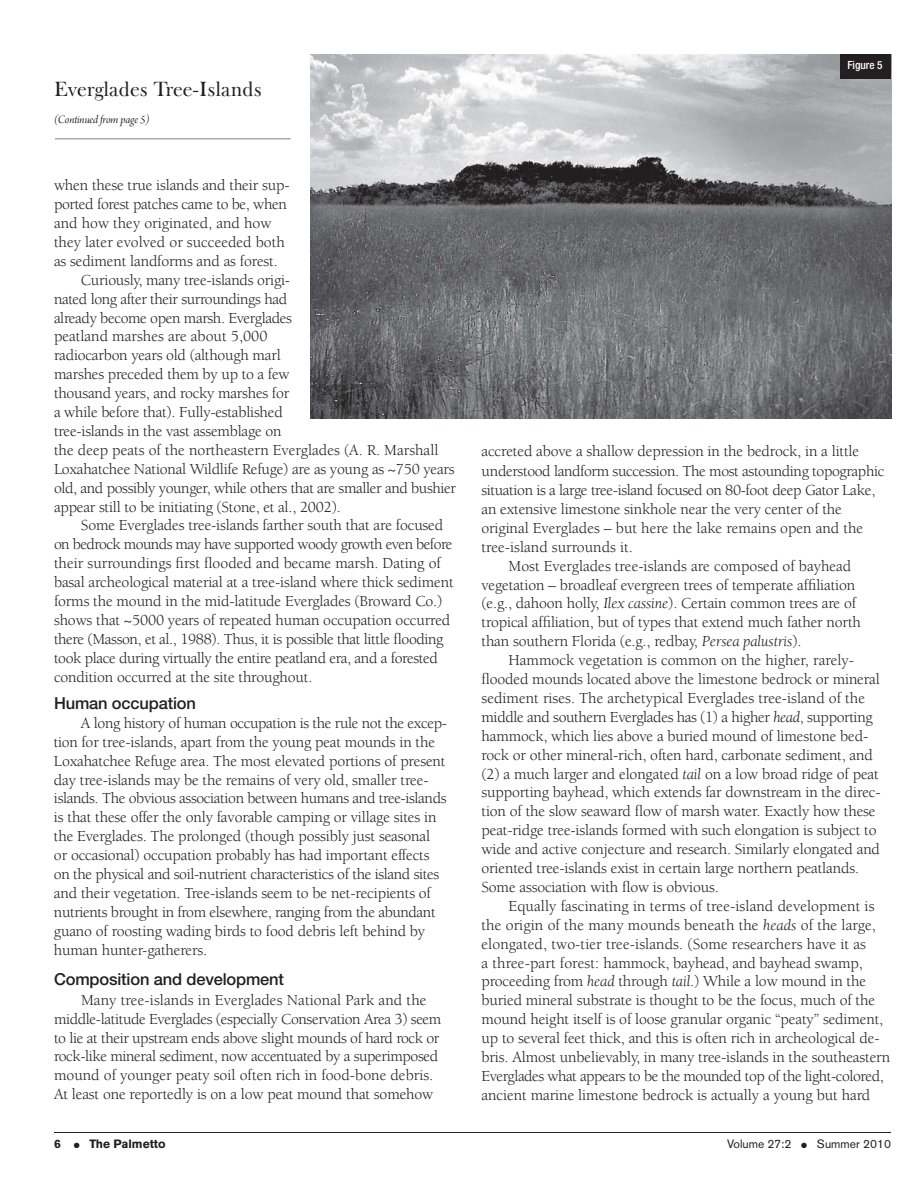
<style>
.page{position:relative;width:918px;height:1188px;background:#fff}
.page>*{position:absolute;margin:0;border:0;box-sizing:border-box;transform-origin:0 0}
.t1{font:21px "Frys Baskerville BT";color:#231f20}
.t2{font:500 16.5px "Helvetica Neue LT Std";letter-spacing:-.01em;color:#231f20}
.t3{font:15.75px/18.9px "Berkeley";letter-spacing:-.01em;color:#231f20}
.t4{font:15.75px "Berkeley";letter-spacing:-.03em;color:#231f20}
.t5{font:15.75px "Berkeley";letter-spacing:-.035em;color:#231f20}
.t6{font:12px "Akzidenz Grotesk BE";color:#231f20}
.t7{font:12px "Arno Pro Italic Display";letter-spacing:-.005em;color:#231f20}
.t8{font:700 12px "Akzidenz Grotesk BE";color:#231f20}
.t9{font:500 condensed 11.25px "Helvetica Neue LT Std";color:#fff}
.s1{font-style:italic}
</style>
<div class="page">
<hr style="left:54px;top:1132px;width:837px;height:1px;background:#231f20">
<hr style="left:55px;top:138px;width:236px;height:2px;background:#a7a9ac">
<img style="left:310px;top:54px;width:581px;height:364px">
<div style="left:840px;top:54px;width:51px;height:25px;background:#231f20"></div>
<h1 class="t1" style="left:54px;top:81px;width:209px">Everglades Tree-Islands</h1>
<p class="t7" style="left:54px;top:114px;width:97px">(Continued from page 5)</p>
<p class="t3" style="left:54px;top:177px;width:237px">when these true islands and their sup-</p>
<p class="t3" style="left:54px;top:196px;width:234px">ported forest patches came to be, when</p>
<p class="t3" style="left:54px;top:215px;width:219px">and how they originated, and how</p>
<p class="t3" style="left:54px;top:234px;width:232px">they later evolved or succeeded both</p>
<p class="t3" style="left:54px;top:253px;width:225px">as sediment landforms and as forest.</p>
<p class="t3" style="left:81px;top:272px;width:211px">Curiously, many tree-islands origi-</p>
<p class="t3" style="left:54px;top:291px;width:235px">nated long after their surroundings had</p>
<p class="t3" style="left:54px;top:310px;width:239px">already become open marsh. Everglades</p>
<p class="t3" style="left:54px;top:328px;width:215px">peatland marshes are about 5,000</p>
<p class="t3" style="left:54px;top:347px;width:228px">radiocarbon years old (although marl</p>
<p class="t3" style="left:54px;top:366px;width:237px">marshes preceded them by up to a few</p>
<p class="t3" style="left:54px;top:385px;width:237px">thousand years, and rocky marshes for</p>
<p class="t3" style="left:54px;top:404px;width:230px">a while before that). Fully-established</p>
<p class="t3" style="left:54px;top:423px;width:229px">tree-islands in the vast assemblage on</p>
<p class="t3" style="left:54px;top:442px;width:386px">the deep peats of the northeastern Everglades (A. R. Marshall</p>
<p class="t3" style="left:54px;top:461px;width:402px">Loxahatchee National Wildlife Refuge) are as young as ~750 years</p>
<p class="t3" style="left:54px;top:480px;width:404px">old, and possibly younger, while others that are smaller and bushier</p>
<p class="t3" style="left:54px;top:499px;width:288px">appear still to be initiating (Stone, et al., 2002).</p>
<p class="t3" style="left:81px;top:517px;width:364px">Some Everglades tree-islands farther south that are focused</p>
<p class="t5" style="left:54px;top:538px;width:400px">on bedrock mounds may have supported woody growth even before</p>
<p class="t3" style="left:54px;top:555px;width:388px">their surroundings first flooded and became marsh. Dating of</p>
<p class="t3" style="left:54px;top:574px;width:401px">basal archeological material at a tree-island where thick sediment</p>
<p class="t3" style="left:54px;top:593px;width:390px">forms the mound in the mid-latitude Everglades (Broward Co.)</p>
<p class="t3" style="left:54px;top:612px;width:398px">shows that ~5000 years of repeated human occupation occurred</p>
<p class="t3" style="left:54px;top:631px;width:391px">there (Masson, et al., 1988). Thus, it is possible that little flooding</p>
<p class="t3" style="left:54px;top:650px;width:386px">took place during virtually the entire peatland era, and a forested</p>
<p class="t3" style="left:54px;top:669px;width:260px">condition occurred at the site throughout.</p>
<p class="t2" style="left:54px;top:697px;width:144px">Human occupation</p>
<p class="t3" style="left:54px;top:715px;width:395px;text-indent:27px">A long history of human occupation is the rule not the excep&shy;tion for tree-islands, apart from the young peat mounds in the Loxahatchee Refuge area. The most elevated portions of present day tree-islands may be the remains of very old, smaller tree&shy;islands. The obvious association between humans and tree-islands is that these offer the only favorable camping or village sites in the Everglades. The prolonged (though possibly just seasonal or occasional) occupation probably has had important effects on the physical and soil-nutrient characteristics of the island sites and their vegetation. Tree-islands seem to be net-recipients of nutrients brought in from elsewhere, ranging from the abundant guano of roosting wading birds to food debris left behind by human hunter-gatherers.</p>
<p class="t2" style="left:54px;top:973px;width:232px">Composition and development</p>
<p class="t3" style="left:54px;top:992px;width:389px;text-indent:27px">Many tree-islands in Everglades National Park and the middle-latitude Everglades (especially Conservation Area 3) seem to lie at their upstream ends above slight mounds of hard rock or rock-like mineral sediment, now accentuated by a superimposed mound of younger peaty soil often rich in food-bone debris.<br>At least one reportedly is on a low peat mound that somehow</p>
<p class="t9" style="left:847px;top:61px;width:37px">Figure 5</p>
<p class="t3" style="left:482px;top:442px;width:404px;line-height:20.4px">accreted above a shallow depression in the bedrock, in a little understood landform succession. The most astounding topographic</p>
<p class="t3" style="left:482px;top:482px;width:396px">situation is a large tree-island focused on 80-foot deep Gator Lake,</p>
<p class="t3" style="left:482px;top:501px;width:362px">an extensive limestone sinkhole near the very center of the</p>
<p class="t3" style="left:482px;top:520px;width:383px">original Everglades – but here the lake remains open and the</p>
<p class="t3" style="left:482px;top:539px;width:153px">tree-island surrounds it.</p>
<p class="t3" style="left:509px;top:558px;width:344px">Most Everglades tree-islands are composed of bayhead</p>
<p class="t3" style="left:482px;top:577px;width:375px">vegetation – broadleaf evergreen trees of temperate affiliation</p>
<p class="t3" style="left:482px;top:595px;width:376px">(e.g., dahoon holly, <span class="s1">Ilex cassine</span>). Certain common trees are of</p>
<p class="t3" style="left:482px;top:614px;width:381px">tropical affiliation, but of types that extend much father north</p>
<p class="t3" style="left:482px;top:633px;width:322px">than southern Florida (e.g., redbay, <span class="s1">Persea palustris</span>).</p>
<p class="t3" style="left:509px;top:652px;width:347px">Hammock vegetation is common on the higher, rarely-</p>
<p class="t3" style="left:482px;top:671px;width:400px">flooded mounds located above the limestone bedrock or mineral</p>
<p class="t3" style="left:482px;top:690px;width:385px">sediment rises. The archetypical Everglades tree-island of the</p>
<p class="t3" style="left:482px;top:709px;width:393px">middle and southern Everglades has (1) a higher <span class="s1">head</span>, supporting</p>
<p class="t3" style="left:482px;top:728px;width:388px">hammock, which lies above a buried mound of limestone bed-</p>
<p class="t3" style="left:482px;top:747px;width:393px">rock or other mineral-rich, often hard, carbonate sediment, and</p>
<p class="t3" style="left:482px;top:766px;width:399px">(2) a much larger and elongated <span class="s1">tail</span> on a low broad ridge of peat</p>
<p class="t3" style="left:482px;top:784px;width:401px">supporting bayhead, which extends far downstream in the direc-</p>
<p class="t3" style="left:482px;top:803px;width:396px">tion of the slow seaward flow of marsh water. Exactly how these</p>
<p class="t3" style="left:482px;top:822px;width:397px">peat-ridge tree-islands formed with such elongation is subject to</p>
<p class="t3" style="left:482px;top:841px;width:400px">wide and active conjecture and research. Similarly elongated and</p>
<p class="t3" style="left:482px;top:860px;width:379px">oriented tree-islands exist in certain large northern peatlands.</p>
<p class="t3" style="left:482px;top:879px;width:239px">Some association with flow is obvious.</p>
<p class="t3" style="left:509px;top:898px;width:368px">Equally fascinating in terms of tree-island development is</p>
<p class="t3" style="left:482px;top:917px;width:396px">the origin of the many mounds beneath the <span class="s1">heads</span> of the large,</p>
<p class="t3" style="left:482px;top:936px;width:386px">elongated, two-tier tree-islands. (Some researchers have it as</p>
<p class="t3" style="left:482px;top:955px;width:383px">a three-part forest: hammock, bayhead, and bayhead swamp,</p>
<p class="t3" style="left:482px;top:973px;width:386px">proceeding from <span class="s1">head</span> through <span class="s1">tail</span>.) While a low mound in the</p>
<p class="t3" style="left:482px;top:992px;width:395px">buried mineral substrate is thought to be the focus, much of the</p>
<p class="t3" style="left:482px;top:1011px;width:403px">mound height itself is of loose granular organic “peaty” sediment,</p>
<p class="t3" style="left:482px;top:1030px;width:400px">up to several feet thick, and this is often rich in archeological de-</p>
<p class="t3" style="left:482px;top:1049px;width:410px">bris. Almost unbelievably, in many tree-islands in the southeastern</p>
<p class="t4" style="left:482px;top:1070px;width:404px">Everglades what appears to be the mounded top of the light-colored,</p>
<p class="t3" style="left:482px;top:1087px;width:390px">ancient marine limestone bedrock is actually a young but hard</p>
<p class="t8" style="left:54px;top:1139px;width:113px">6 ● The Palmetto</p>
<p class="t6" style="left:727px;top:1139px;width:165px">Volume 27:2 ● Summer 2010</p>
</div>
